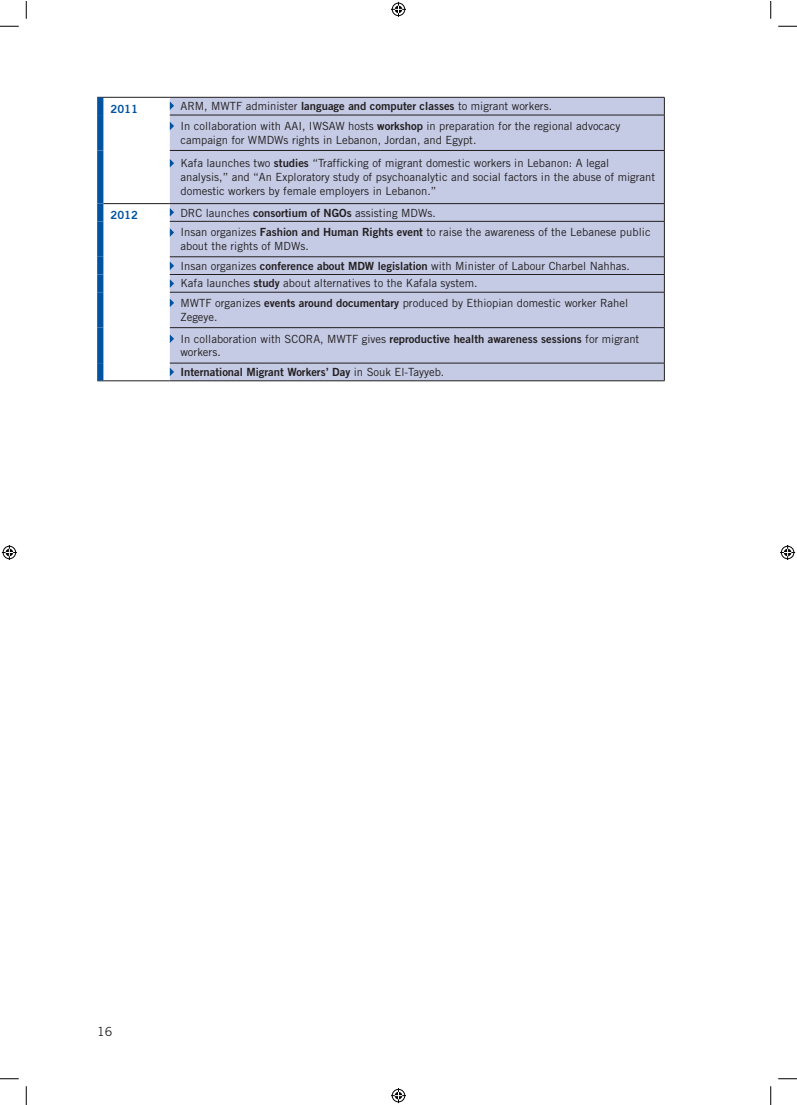
<style>
.page{position:relative;width:797px;height:1105px;background:#fff}
.page>*{position:absolute;margin:0;border:0;box-sizing:border-box;transform-origin:0 0}
.t1{font:12.5px "Trade Gothic";color:#231f20}
.t2{font:11.25px/19.8px "Trade Gothic";color:#231f20}
.t3{font:11.25px "Trade Gothic Bold Two";color:#231f20}
.t4{font:11.25px "Trade Gothic Bold Two";color:#0153a0}
.s1{font-family:"Trade Gothic Bold Two"}
.s2{font-family:"Trade Gothic"}
</style>
<div class="page">
<div style="left:170px;top:98px;width:494px;height:283px;background:#c5cbe5"></div>
<hr style="left:97px;top:97px;width:73px;height:1px;background:#231f20">
<hr style="left:170px;top:97px;width:494px;height:1px;background:#231f20">
<svg style="left:664px;top:97px;width:1px;height:18px"></svg>
<hr style="left:170px;top:115px;width:494px;height:1px;background:#231f20">
<hr style="left:664px;top:115px;width:1px;height:35px;background:#231f20">
<hr style="left:170px;top:150px;width:494px;height:1px;background:#231f20">
<hr style="left:664px;top:151px;width:1px;height:52px;background:#231f20">
<hr style="left:103px;top:203px;width:67px;height:1px;background:#231f20">
<hr style="left:170px;top:203px;width:494px;height:1px;background:#231f20">
<svg style="left:664px;top:204px;width:1px;height:17px"></svg>
<hr style="left:170px;top:221px;width:494px;height:1px;background:#231f20">
<hr style="left:664px;top:222px;width:1px;height:35px;background:#231f20">
<hr style="left:170px;top:257px;width:494px;height:1px;background:#231f20">
<hr style="left:170px;top:274px;width:494px;height:1px;background:#231f20">
<svg style="left:664px;top:257px;width:1px;height:35px"></svg>
<hr style="left:170px;top:292px;width:494px;height:1px;background:#231f20">
<hr style="left:664px;top:292px;width:1px;height:35px;background:#231f20">
<hr style="left:170px;top:327px;width:494px;height:1px;background:#231f20">
<hr style="left:664px;top:328px;width:1px;height:35px;background:#231f20">
<hr style="left:170px;top:363px;width:494px;height:1px;background:#231f20">
<svg style="left:664px;top:363px;width:1px;height:18px"></svg>
<hr style="left:97px;top:381px;width:73px;height:1px;background:#231f20">
<hr style="left:170px;top:381px;width:494px;height:1px;background:#231f20">
<div style="left:97px;top:97px;width:6px;height:18px;background:#0153a0"></div>
<div style="left:97px;top:115px;width:6px;height:35px;background:#0153a0"></div>
<div style="left:97px;top:150px;width:6px;height:54px;background:#0153a0"></div>
<div style="left:97px;top:204px;width:6px;height:17px;background:#0153a0"></div>
<div style="left:97px;top:221px;width:6px;height:36px;background:#0153a0"></div>
<div style="left:97px;top:257px;width:6px;height:17px;background:#0153a0"></div>
<div style="left:97px;top:274px;width:6px;height:18px;background:#0153a0"></div>
<div style="left:97px;top:292px;width:6px;height:36px;background:#0153a0"></div>
<div style="left:97px;top:328px;width:6px;height:35px;background:#0153a0"></div>
<div style="left:97px;top:363px;width:6px;height:18px;background:#0153a0"></div>
<svg style="left:170px;top:101px;width:4px;height:9px"></svg>
<svg style="left:170px;top:122px;width:4px;height:8px"></svg>
<svg style="left:170px;top:159px;width:4px;height:8px"></svg>
<svg style="left:170px;top:208px;width:4px;height:9px"></svg>
<svg style="left:170px;top:228px;width:4px;height:9px"></svg>
<svg style="left:170px;top:262px;width:4px;height:8px"></svg>
<svg style="left:170px;top:279px;width:4px;height:9px"></svg>
<svg style="left:170px;top:299px;width:4px;height:8px"></svg>
<svg style="left:170px;top:334px;width:4px;height:9px"></svg>
<svg style="left:170px;top:368px;width:4px;height:8px"></svg>
<svg style="left:0;top:25px;width:19px;height:2px"></svg>
<svg style="left:778px;top:25px;width:18px;height:2px"></svg>
<svg style="left:0;top:1078px;width:19px;height:1px"></svg>
<svg style="left:778px;top:1078px;width:18px;height:1px"></svg>
<svg style="left:25px;top:1px;width:2px;height:18px"></svg>
<svg style="left:25px;top:1086px;width:2px;height:19px"></svg>
<svg style="left:770px;top:1px;width:1px;height:18px"></svg>
<svg style="left:770px;top:1086px;width:1px;height:19px"></svg>
<svg style="left:391px;top:2px;width:15px;height:15px"></svg>
<svg style="left:391px;top:1088px;width:15px;height:15px"></svg>
<svg style="left:2px;top:545px;width:15px;height:15px"></svg>
<svg style="left:780px;top:545px;width:15px;height:15px"></svg>
<p class="t4" style="left:110px;top:102px;width:29px">2011</p>
<p class="t2" style="left:180px;top:96px;width:441px">ARM, MWTF administer <span class="s1">language and computer classes</span> to migrant workers.<br>In collaboration with AAI, IWSAW hosts <span class="s1">workshop</span> in preparation for the regional advocacy</p>
<p class="t2" style="left:180px;top:128px;width:430px;line-height:23.6px">campaign for WMDWs rights in Lebanon, Jordan, and Egypt.<br>Kafa launches two <span class="s1">studies</span> “Trafficking of migrant domestic workers in Lebanon: A legal</p>
<p class="t2" style="left:180px;top:170px;width:476px;line-height:13.8px">analysis,” and “An Exploratory study of psychoanalytic and social factors in the abuse of migrant domestic workers by female employers in Lebanon.”</p>
<p class="t4" style="left:110px;top:208px;width:29px">2012</p>
<p class="t2" style="left:180px;top:203px;width:471px">DRC launches <span class="s1">consortium of NGOs</span> assisting MDWs.<br>Insan organizes <span class="s1">Fashion and Human Rights event</span> to raise the awareness of the Lebanese public</p>
<p class="t2" style="left:180px;top:236px;width:451px">about the rights of MDWs.<br>Insan organizes <span class="s1">conference about MDW legislation</span> with Minister of Labour Charbel Nahhas.</p>
<p class="t2" style="left:180px;top:273px;width:449px">Kafa launches <span class="s1">study</span> about alternatives to the Kafala system.<br>MWTF organizes <span class="s1">events around documentary</span> produced by Ethiopian domestic worker Rahel</p>
<p class="t2" style="left:180px;top:306px;width:460px;line-height:21.6px">Zegeye.<br>In collaboration with SCORA, MWTF gives <span class="s1">reproductive health awareness sessions</span> for migrant</p>
<p class="t2" style="left:180px;top:342px;width:42px">workers.</p>
<p class="t3" style="left:180px;top:365px;width:265px">International Migrant Workers’ Day <span class="s2">in Souk El-Tayyeb.</span></p>
<p class="t1" style="left:97px;top:1024px;width:17px">16</p>
</div>
